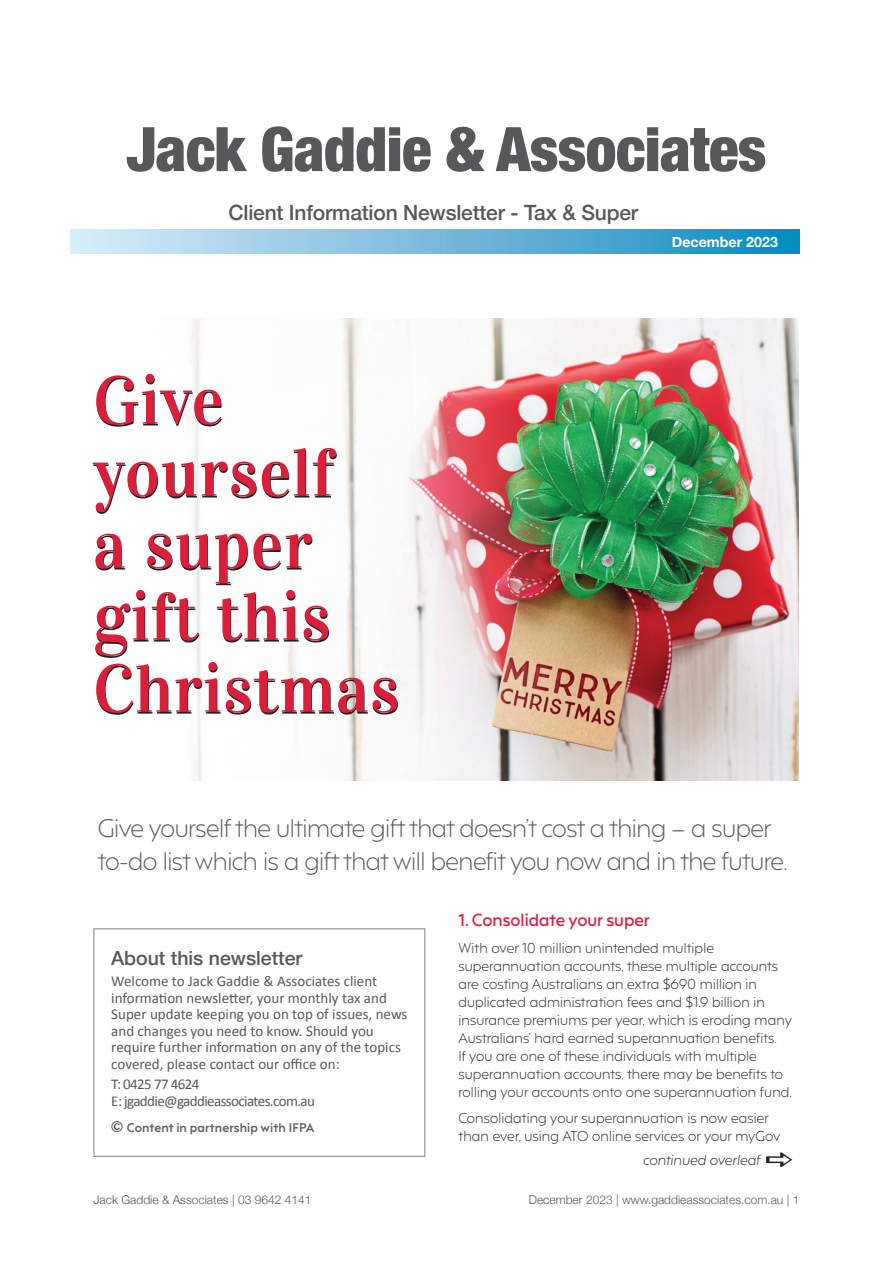
<style>
.page{position:relative;width:893px;height:1263px;background:#fff}
.page>*{position:absolute;margin:0;border:0;box-sizing:border-box;transform-origin:0 0}
.t1{font:67.5px/72px "Vidaloka";letter-spacing:.01em;color:#da1f3d}
.t2{font:900 condensed 61.5px "Helvetica Neue";letter-spacing:-.01em;color:#57585a}
.t3{font:300 24px/33px "F37 Hooj";letter-spacing:-.02em;color:#57585a}
.t4{font:500 21px "Helvetica Neue";letter-spacing:-.01em;color:#57585a}
.t5{font:500 19.5px "Helvetica Neue";color:#57585a}
.t6{font:600 16.5px "F37 Hooj";color:#da1f3d}
.t7{font:15px/16.5px "Calibri";color:#57585a}
.t8{font:15px/16.5px "Calibri";letter-spacing:-.04em;color:#57585a}
.t9{font:700 14.25px "Helvetica Neue";color:#fff}
.t10{font:300 13.5px/18px "F37 Hooj";letter-spacing:.01em;color:#231f20}
.t11{font:italic 300 13.5px "F37 Hooj";letter-spacing:.01em;color:#231f20}
.t12{font:300 12px "Helvetica Neue";color:#57585a}
.t13{font:700 12px "F37 Hooj";letter-spacing:.01em;color:#636366}
</style>
<div class="page">
<img style="left:188px;top:318px;width:610px;height:462px">
<div style="left:94px;top:928px;width:331px;height:229px;border:1px solid #808285"></div>
<svg style="left:71px;top:230px;width:728px;height:23px;background:#75bbdb"></svg>
<h2 class="t2" style="left:127px;top:99px;width:641px">Jack Gaddie &amp; Associates</h2>
<h3 class="t4" style="left:229px;top:196px;width:411px">Client Information Newsletter - Tax &amp; Super</h3>
<p class="t9" style="left:672px;top:231px;width:108px">December 2023</p>
<h1 class="t1" style="left:93px;top:365px;width:308px">Give yourself<br>a super gift this<br>Christmas</h1>
<h3 class="t3" style="left:98px;top:809px;width:691px">Give yourself the ultimate gift that doesn’t cost a thing – a super to-do list which is a gift that will benefit you now and in the future.</h3>
<p class="t6" style="left:458px;top:906px;width:193px">1. Consolidate your super</p>
<p class="t10" style="left:458px;top:937px;width:335px">With over 10 million unintended multiple superannuation accounts, these multiple accounts are costing Australians an extra $690 million in duplicated administration fees and $1.9 billion in insurance premiums per year, which is eroding many Australians’ hard earned superannuation benefits.<br>If you are one of these individuals with multiple superannuation accounts, there may be benefits to rolling your accounts onto one superannuation fund.</p>
<p class="t10" style="left:458px;top:1108px;width:323px">Consolidating your superannuation is now easier than ever, using ATO online services or your myGov</p>
<h3 class="t5" style="left:111px;top:942px;width:193px">About this newsletter</h3>
<p class="t7" style="left:111px;top:972px;width:298px">Welcome to Jack Gaddie &amp; Associates client information newsletter, your monthly tax and Super update keeping you on top of issues, news and changes you need to know. Should you require further information on any of the topics covered, please contact our office on:</p>
<p class="t8" style="left:111px;top:1075px;width:205px">T: 0425 77 4624<br>E: jgaddie@gaddieassociates.com.au</p>
<p class="t13" style="left:127px;top:1117px;width:189px">Content in partnership with IFPA</p>
<p class="t11" style="left:643px;top:1148px;width:119px">continued overleaf</p>
<p class="t12" style="left:94px;top:1190px;width:219px">Jack Gaddie &amp; Associates | 03 9642 4141</p>
<p class="t12" style="left:529px;top:1190px;width:272px">December 2023 | www.gaddieassociates.com.au | 1</p>
</div>
